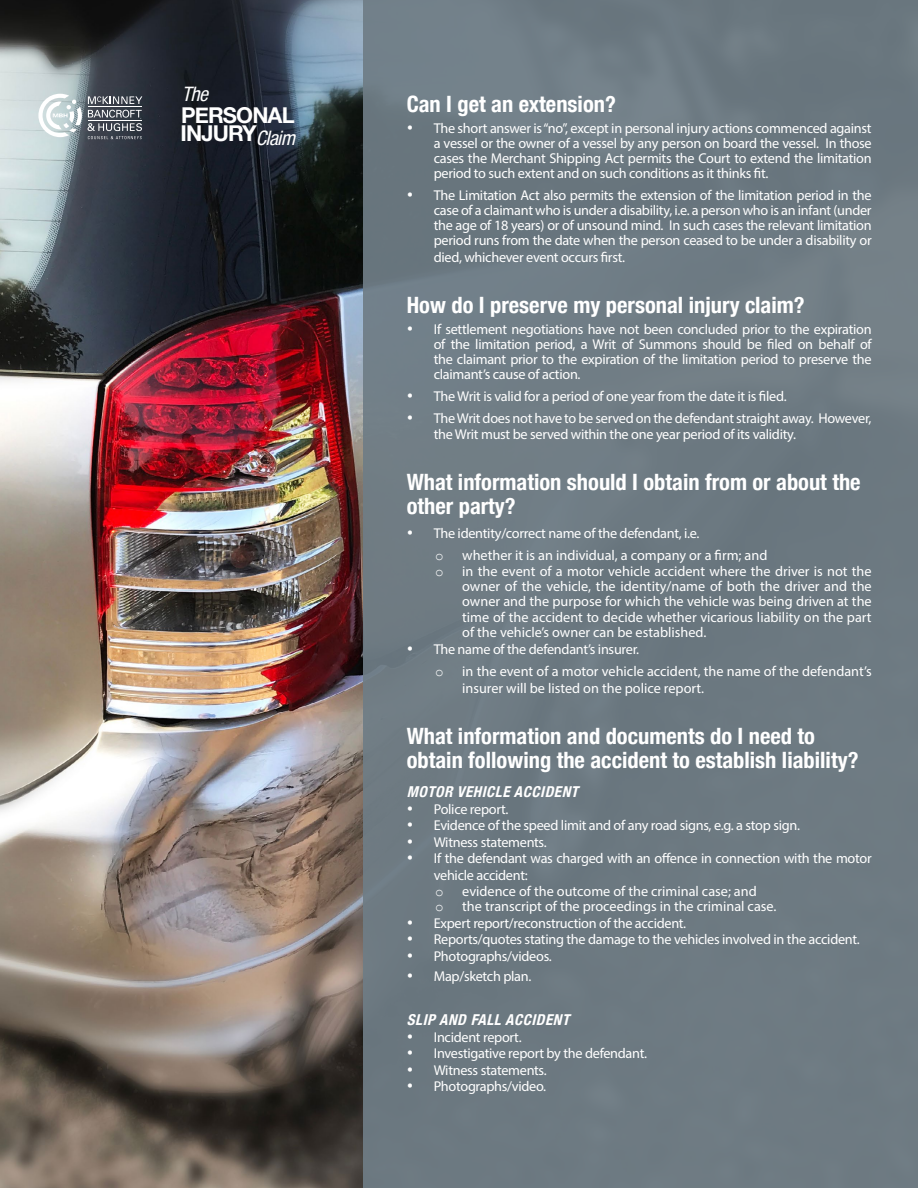
<style>
.page{position:relative;width:918px;height:1188px;background:#fff}
.page>*{position:absolute;margin:0;border:0;box-sizing:border-box;transform-origin:0 0}
.t1{font:700 condensed 22.5px/24px "Helvetica Neue";color:#fff}
.t2{font:700 condensed 22.5px "Helvetica Neue Condensed";color:#fff}
.t3{font:700 21.9px/18.6px "Helvetica Neue";letter-spacing:-.04em;color:#fff}
.t4{font:italic condensed 19.95px "Helvetica Neue Condensed";color:#fff}
.t5{font:italic 700 condensed 15px "Helvetica Neue";color:#fff}
.t6{font:14.25px/15px "Myriad Pro";letter-spacing:-.02em;color:#fff;text-align:justify}
.t7{font:14.25px/16.2px "Myriad Pro";color:#fff}
.t8{font:14.25px "Courier New";color:#fff}
</style>
<div class="page">
<img style="left:1px;top:0;width:362px;height:1188px">
<div style="left:363px;top:0;width:555px;height:1188px;background:#6f7d86"></div>
<svg style="left:88px;top:96px;width:54px;height:8px"></svg>
<hr style="left:88px;top:107px;width:54px;height:1px;background:#fff">
<svg style="left:88px;top:110px;width:54px;height:29px;background:#656a72"></svg>
<svg style="left:38px;top:94px;width:44px;height:43px"></svg>
<h3 class="t4" style="left:182px;top:83px;width:33px">The</h3>
<h2 class="t3" style="left:181px;top:106px;width:121px">PERSONAL<br>INJURY<sub>Claim</sub></h2>
<h1 class="t2" style="left:407px;top:90px;width:211px">Can I get an extension?</h1>
<p class="t6" style="left:434px;top:121px;width:440px;text-indent:-27px">• The short answer is “no”, except in personal injury actions commenced against a vessel or the owner of a vessel by any person on board the vessel. In those cases the Merchant Shipping Act permits the Court to extend the limitation period to such extent and on such conditions as it thinks fit.</p>
<p class="t6" style="left:434px;top:188px;width:440px;text-indent:-27px">• The Limitation Act also permits the extension of the limitation period in the case of a claimant who is under a disability, i.e. a person who is an infant (under the age of 18 years) or of unsound mind. In such cases the relevant limitation period runs from the date when the person ceased to be under a disability or</p>
<p class="t6" style="left:434px;top:249px;width:193px">died, whichever event occurs first.</p>
<h1 class="t1" style="left:407px;top:291px;width:400px">How do I preserve my personal injury claim?</h1>
<p class="t6" style="left:434px;top:322px;width:439px;text-indent:-27px">• If settlement negotiations have not been concluded prior to the expiration of the limitation period, a Writ of Summons should be filed on behalf of the claimant prior to the expiration of the limitation period to preserve the claimant’s cause of action.</p>
<p class="t6" style="left:407px;top:389px;width:381px">• The Writ is valid for a period of one year from the date it is filed.</p>
<p class="t6" style="left:434px;top:410px;width:439px;line-height:16.5px;text-indent:-27px">• The Writ does not have to be served on the defendant straight away. However, the Writ must be served within the one year period of its validity.</p>
<h1 class="t1" style="left:407px;top:469px;width:455px">What information should I obtain from or about the other party?</h1>
<p class="t6" style="left:407px;top:526px;width:294px">• The identity/correct name of the defendant, i.e.</p>
<p class="t8" style="left:435px;top:547px;width:10px">o</p>
<p class="t7" style="left:462px;top:547px;width:307px">whether it is an individual, a company or a firm; and</p>
<p class="t8" style="left:435px;top:562px;width:10px">o</p>
<p class="t6" style="left:462px;top:563px;width:411px;line-height:15.5px">in the event of a motor vehicle accident where the driver is not the owner of the vehicle, the identity/name of both the driver and the owner and the purpose for which the vehicle was being driven at the time of the accident to decide whether vicarious liability on the part of the vehicle’s owner can be established.</p>
<p class="t6" style="left:407px;top:642px;width:234px">• The name of the defendant’s insurer.</p>
<p class="t8" style="left:435px;top:663px;width:10px">o</p>
<p class="t7" style="left:462px;top:663px;width:411px">in the event of a motor vehicle accident, the name of the defendant’s insurer will be listed on the police report.</p>
<h1 class="t1" style="left:407px;top:722px;width:453px">What information and documents do I need to obtain following the accident to establish liability?</h1>
<p class="t5" style="left:407px;top:780px;width:178px">MOTOR VEHICLEACCIDENT</p>
<p class="t6" style="left:407px;top:801px;width:103px">• Police report.</p>
<p class="t6" style="left:407px;top:818px;width:395px">• Evidence of the speed limit and of any road signs, e.g. a stop sign.</p>
<p class="t6" style="left:407px;top:834px;width:142px">• Witness statements.</p>
<p class="t6" style="left:434px;top:850px;width:440px;line-height:17.1px;text-indent:-27px">• If the defendant was charged with an offence in connection with the motor vehicle accident:</p>
<p class="t8" style="left:435px;top:883px;width:10px">o</p>
<p class="t7" style="left:462px;top:883px;width:296px">evidence of the outcome of the criminal case; and</p>
<p class="t8" style="left:435px;top:898px;width:10px">o</p>
<p class="t7" style="left:462px;top:898px;width:316px">the transcript of the proceedings in the criminal case.</p>
<p class="t6" style="left:407px;top:915px;width:281px">• Expert report/reconstruction of the accident.</p>
<p class="t6" style="left:407px;top:932px;width:455px">• Reports/quotes stating the damage to the vehicles involved in the accident.</p>
<p class="t6" style="left:407px;top:948px;width:147px">• Photographs/videos.</p>
<p class="t6" style="left:407px;top:968px;width:126px">• Map/sketch plan.</p>
<p class="t5" style="left:407px;top:1008px;width:169px">SLIPAND FALLACCIDENT</p>
<p class="t6" style="left:407px;top:1029px;width:116px">• Incident report.</p>
<p class="t6" style="left:407px;top:1046px;width:242px">• Investigative report by the defendant.</p>
<p class="t6" style="left:407px;top:1062px;width:142px">• Witness statements.</p>
<p class="t6" style="left:407px;top:1079px;width:141px">• Photographs/video.</p>
</div>
